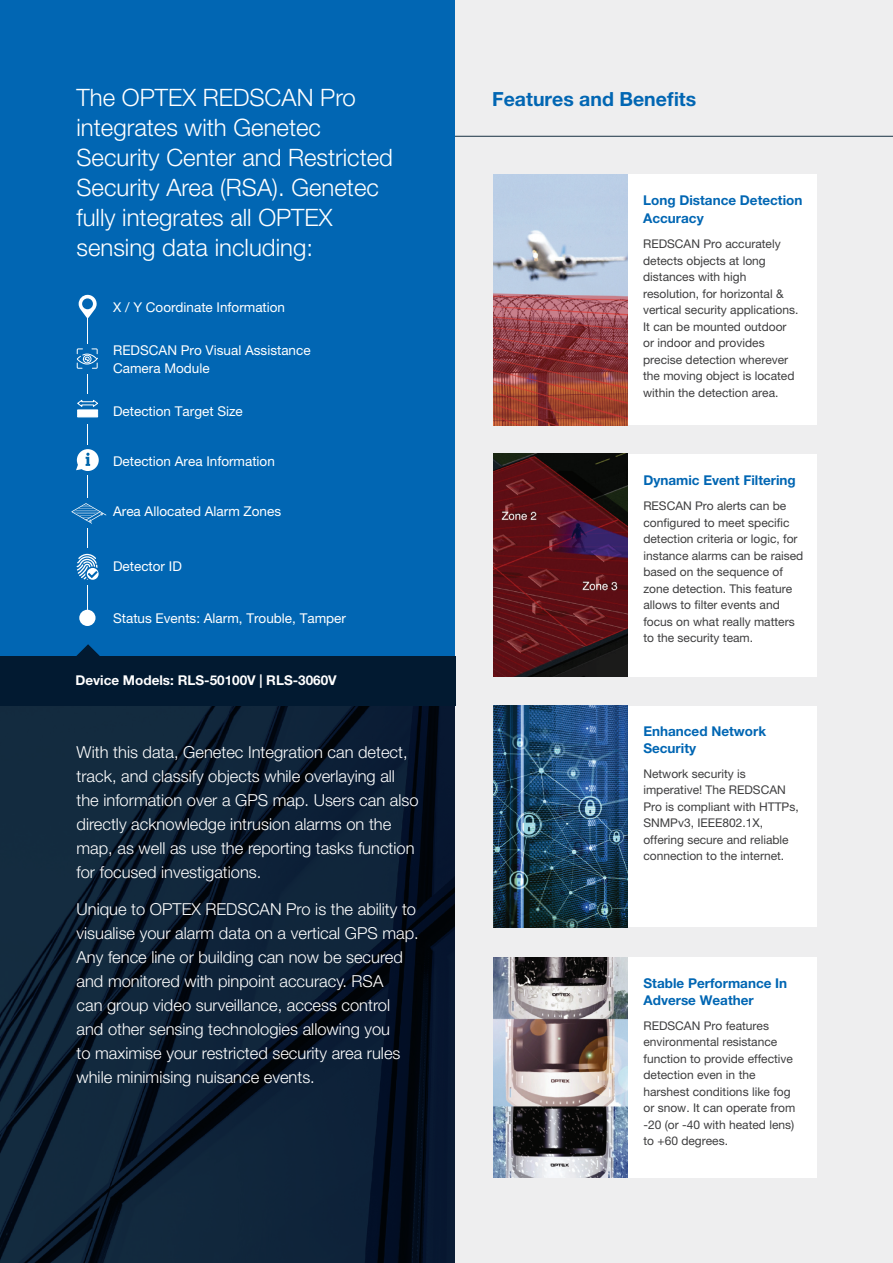
<style>
.page{position:relative;width:893px;height:1263px;background:#fff}
.page>*{position:absolute;margin:0;border:0;box-sizing:border-box;transform-origin:0 0}
.t1{font:300 24px/30px "Helvetica Neue LT Pro";color:#fff}
.t2{font:700 19.5px "Helvetica Neue LT Pro";color:#0166b3}
.t3{font:300 16.5px/24px "Helvetica Neue LT Pro";color:#fff}
.t4{font:13.5px/18px "Helvetica Neue LT Pro";color:#fff}
.t5{font:700 13.5px/16.5px "Helvetica Neue LT Pro";color:#0166b3}
.t6{font:700 13.5px "Helvetica Neue LT Pro";color:#fff}
.t7{font:12px/16.5px "Helvetica Neue LT Pro";color:#3e3e3f}
</style>
<div class="page">
<svg style="left:0;top:706px;width:455px;height:557px;background:#0c1f32"></svg>
<div style="left:0;top:0;width:455px;height:676px;background:#0166b3"></div>
<div style="left:455px;top:0;width:438px;height:1263px;background:#eeeeef"></div>
<hr style="left:455px;top:136px;width:438px;height:1px;background:#173143">
<hr style="left:87px;top:315px;width:1px;height:297px;background:#fff">
<div style="left:73px;top:344px;width:28px;height:29px;background:#0166b3"></div>
<div style="left:74px;top:394px;width:28px;height:29px;background:#0166b3"></div>
<div style="left:74px;top:445px;width:28px;height:30px;background:#0166b3"></div>
<div style="left:74px;top:499px;width:28px;height:29px;background:#0166b3"></div>
<div style="left:74px;top:549px;width:28px;height:36px;background:#0166b3"></div>
<svg style="left:79px;top:295px;width:18px;height:23px"></svg>
<div style="left:82px;top:298px;width:11px;height:11px;background:#0166b3;border-radius:50%"></div>
<svg style="left:77px;top:348px;width:21px;height:21px"></svg>
<svg style="left:77px;top:399px;width:21px;height:8px"></svg>
<div style="left:77px;top:409px;width:21px;height:8px;background:#fff;border:1px solid #fff"></div>
<svg style="left:76px;top:449px;width:23px;height:22px"></svg>
<svg style="left:71px;top:503px;width:35px;height:21px"></svg>
<svg style="left:77px;top:554px;width:22px;height:26px"></svg>
<div style="left:79px;top:610px;width:17px;height:16px;background:#fff;border-radius:50%"></div>
<div style="left:493px;top:174px;width:323px;height:251px;background:#fff"></div>
<img style="left:493px;top:174px;width:134px;height:251px">
<div style="left:493px;top:454px;width:323px;height:222px;background:#fff"></div>
<img style="left:493px;top:454px;width:134px;height:222px">
<div style="left:493px;top:706px;width:323px;height:221px;background:#fff"></div>
<img style="left:493px;top:706px;width:134px;height:221px">
<div style="left:493px;top:957px;width:323px;height:221px;background:#fff"></div>
<img style="left:493px;top:957px;width:134px;height:221px">
<div style="left:0;top:657px;width:455px;height:49px;background:#021a31"></div>
<svg style="left:74px;top:644px;width:28px;height:13px"></svg>
<h1 class="t1" style="left:77px;top:82px;width:318px">The OPTEX REDSCAN Pro integrates with Genetec<br>Security Center and Restricted<br>Security Area (RSA). Genetec fully integrates all OPTEX sensing data including:</h1>
<h2 class="t2" style="left:492px;top:87px;width:206px">Features and Benefits</h2>
<p class="t5" style="left:643px;top:191px;width:161px;line-height:18px">Long Distance Detection<br>Accuracy</p>
<p class="t7" style="left:643px;top:236px;width:157px">REDSCAN Pro accurately detects objects at long distances with high resolution, for horizontal &amp; vertical security applications.<br>It can be mounted outdoor or indoor and provides precise detection wherever the moving object is located within the detection area.</p>
<p class="t4" style="left:113px;top:298px;width:174px">X / Y Coordinate Information</p>
<p class="t4" style="left:113px;top:341px;width:199px">REDSCAN Pro Visual Assistance<br>Camera Module</p>
<p class="t4" style="left:113px;top:402px;width:131px">Detection Target Size</p>
<p class="t4" style="left:113px;top:451px;width:163px">Detection Area Information</p>
<p class="t4" style="left:113px;top:502px;width:170px">Area Allocated Alarm Zones</p>
<p class="t4" style="left:113px;top:557px;width:70px">Detector ID</p>
<p class="t4" style="left:113px;top:609px;width:234px">Status Events: Alarm, Trouble, Tamper</p>
<p class="t6" style="left:75px;top:671px;width:263px">Device Models: RLS-50100V | RLS-3060V</p>
<p class="t3" style="left:77px;top:740px;width:344px">With this data, Genetec Integration can detect, track, and classify objects while overlaying all the information over a GPS map. Users can also directly acknowledge intrusion alarms on the map, as well as use the reporting tasks function for focused investigations.</p>
<p class="t3" style="left:77px;top:897px;width:344px">Unique to OPTEX REDSCAN Pro is the ability to visualise your alarm data on a vertical GPS map.<br>Any fence line or building can now be secured and monitored with pinpoint accuracy. RSA<br>can group video surveillance, access control and other sensing technologies allowing you<br>to maximise your restricted security area rules while minimising nuisance events.</p>
<p class="t5" style="left:643px;top:472px;width:154px">Dynamic Event Filtering</p>
<p class="t7" style="left:643px;top:498px;width:162px">RESCAN Pro alerts can be configured to meet specific detection criteria or logic, for instance alarms can be raised based on the sequence of zone detection. This feature allows to filter events and focus on what really matters to the security team.</p>
<p class="t5" style="left:643px;top:723px;width:124px">Enhanced Network<br>Security</p>
<p class="t7" style="left:643px;top:765px;width:157px">Network security is imperative! The REDSCAN<br>Pro is compliant with HTTPs,<br>SNMPv3, IEEE802.1X, offering secure and reliable connection to the internet.</p>
<p class="t5" style="left:643px;top:975px;width:145px">Stable Performance In<br>Adverse Weather</p>
<p class="t7" style="left:643px;top:1017px;width:153px">REDSCAN Pro features environmental resistance function to provide effective detection even in the harshest conditions like fog or snow. It can operate from -20 (or -40 with heated lens) to +60 degrees.</p>
</div>
